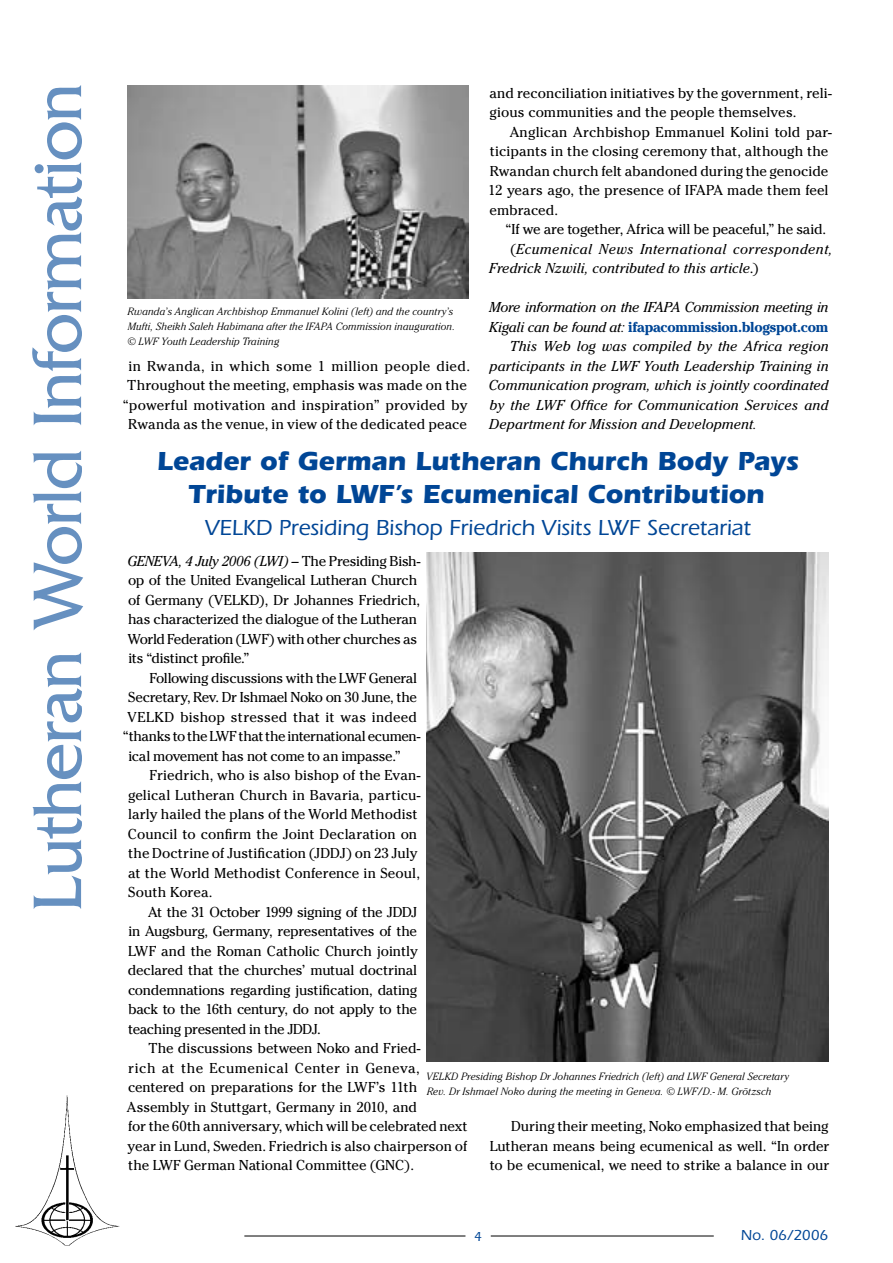
<style>
.page{position:relative;width:893px;height:1263px;background:#fff}
.page>*{position:absolute;margin:0;border:0;box-sizing:border-box;transform-origin:0 0}
.t1{font:72px "Friz Quadrata";letter-spacing:-.02em;color:#6690c0}
.t2{font:700 27px/33px "Itc Eras";letter-spacing:-.005em;color:#004696;text-align:center}
.t3{font:500 22.5px "Itc Eras";letter-spacing:-.005em;color:#004696}
.t4{font:500 15px "Itc Eras";color:#004696}
.t5{font:14.25px/19.5px "Cheltenham";letter-spacing:-.005em;color:#000}
.t6{font:14.25px/19.5px "Cheltenham";letter-spacing:-.025em;color:#000}
.t7{font:italic 14.25px "Cheltenham";letter-spacing:.005em;color:#000}
.t8{font:14.25px "Cheltenham";letter-spacing:-.03em;color:#000}
.t9{font:700 14.25px "Cheltenham";letter-spacing:-.015em;color:#004696}
.t10{font:italic 14.25px "Cheltenham";letter-spacing:-.02em;color:#000}
.t11{font:italic 14.25px "Cheltenham";letter-spacing:.03em;color:#000}
.t12{font:14.25px "Cheltenham";letter-spacing:.035em;color:#000}
.t13{font:italic 300 10.5px/15px "Cheltenham";letter-spacing:.015em;color:#000}
.s1{font-style:normal}
.s2{font-weight:400;font-style:italic;color:#000}
.s3{font-style:italic}
</style>
<div class="page">
<hr style="left:491px;top:1235px;width:223px;height:1px;background:#000">
<hr style="left:244px;top:1235px;width:221px;height:1px;background:#000">
<img style="left:15px;top:1095px;width:105px;height:151px">
<img style="left:127px;top:85px;width:341px;height:214px">
<img style="left:426px;top:553px;width:403px;height:508px">
<h1 class="t1" style="left:17px;top:912px;width:830px;rotate:-90deg">Lutheran World Information</h1>
<p class="t13" style="left:127px;top:304px;width:329px">Rwanda’s Anglican Archbishop Emmanuel Kolini (left) and the country’s<br>Mufti, Sheikh Saleh Habimana after the IFAPA Commission inauguration. © LWF Youth Leadership Training</p>
<p class="t5" style="left:123px;top:356px;width:349px;text-align:center">in Rwanda, in which some 1 million people died.<br>Throughout the meeting, emphasis was made on the “powerful motivation and inspiration” provided by Rwanda as the venue, in view of the dedicated peace</p>
<p class="t5" style="left:489px;top:83px;width:344px">and reconciliation initiatives by the government, reli&shy;gious communities and the people themselves.</p>
<p class="t5" style="left:488px;top:122px;width:345px;text-indent:22px">Anglican Archbishop Emmanuel Kolini told par&shy;ticipants in the closing ceremony that, although the Rwandan church felt abandoned during the genocide 12 years ago, the presence of IFAPA made them feel embraced.</p>
<p class="t5" style="left:506px;top:219px;width:322px">“If we are together, Africa will be peaceful,” he said.</p>
<p class="t11" style="left:510px;top:240px;width:324px"><span class="s1">(</span>Ecumenical News International correspondent,</p>
<p class="t7" style="left:489px;top:260px;width:271px">Fredrick Nzwili, contributed to this article<span class="s1">.)</span></p>
<p class="t10" style="left:489px;top:299px;width:341px">More information on the IFAPA Commission meeting in</p>
<p class="t9" style="left:489px;top:318px;width:340px"><span class="s2">Kigali can be found at:</span> ifapacommission.blogspot.com</p>
<p class="t7" style="left:510px;top:338px;width:320px">This Web log was compiled by the Africa region</p>
<p class="t7" style="left:490px;top:357px;width:341px">participants in the LWF Youth Leadership Training in</p>
<p class="t7" style="left:489px;top:377px;width:341px">Communication program, which is jointly coordinated</p>
<p class="t7" style="left:490px;top:396px;width:340px">by the LWF Office for Communication Services and</p>
<p class="t7" style="left:489px;top:416px;width:269px">Department for Mission and Development.</p>
<h2 class="t2" style="left:157px;top:444px;width:643px">Leader of German Lutheran Church Body Pays<br>Tribute to LWF’s Ecumenical Contribution</h2>
<h3 class="t3" style="left:205px;top:515px;width:547px">VELKD Presiding Bishop Friedrich Visits LWF Secretariat</h3>
<p class="t6" style="left:127px;top:551px;width:295px"><span class="s3">GENEVA, 4 July 2006 (LWI) –</span> The Presiding Bish&shy;op of the United Evangelical Lutheran Church of Germany (VELKD), Dr Johannes Friedrich, has characterized the dialogue of the Lutheran World Federation (LWF) with other churches as its “distinct profile.”</p>
<p class="t6" style="left:150px;top:668px;width:269px">Following discussions with the LWF General</p>
<p class="t6" style="left:128px;top:687px;width:290px">Secretary, Rev. Dr Ishmael Noko on 30 June, the</p>
<p class="t5" style="left:127px;top:707px;width:291px">VELKD bishop stressed that it was indeed</p>
<p class="t8" style="left:123px;top:728px;width:299px">“thanks to the LWF that the international ecumen-</p>
<p class="t8" style="left:128px;top:747px;width:274px">ical movement has not come to an impasse.”</p>
<p class="t5" style="left:150px;top:765px;width:273px">Friedrich, who is also bishop of the Evan-</p>
<p class="t5" style="left:128px;top:785px;width:294px">gelical Lutheran Church in Bavaria, particu-</p>
<p class="t5" style="left:128px;top:804px;width:291px">larly hailed the plans of the World Methodist</p>
<p class="t5" style="left:128px;top:824px;width:291px">Council to confirm the Joint Declaration on</p>
<p class="t5" style="left:128px;top:843px;width:291px">the Doctrine of Justification (JDDJ) on 23 July</p>
<p class="t5" style="left:128px;top:863px;width:294px">at the World Methodist Conference in Seoul,</p>
<p class="t5" style="left:128px;top:882px;width:86px">South Korea.</p>
<p class="t5" style="left:148px;top:902px;width:270px">At the 31 October 1999 signing of the JDDJ</p>
<p class="t6" style="left:128px;top:921px;width:290px">in Augsburg, Germany, representatives of the</p>
<p class="t5" style="left:128px;top:941px;width:291px">LWF and the Roman Catholic Church jointly</p>
<p class="t5" style="left:128px;top:960px;width:291px">declared that the churches’ mutual doctrinal</p>
<p class="t5" style="left:128px;top:980px;width:291px">condemnations regarding justification, dating</p>
<p class="t6" style="left:128px;top:999px;width:290px">back to the 16th century, do not apply to the</p>
<p class="t6" style="left:128px;top:1019px;width:194px">teaching presented in the JDDJ.</p>
<p class="t5" style="left:149px;top:1038px;width:273px">The discussions between Noko and Fried-</p>
<p class="t12" style="left:128px;top:1059px;width:293px">rich at the Ecumenical Center in Geneva,</p>
<p class="t5" style="left:128px;top:1077px;width:291px">centered on preparations for the LWF’s 11th</p>
<p class="t5" style="left:127px;top:1097px;width:292px">Assembly in Stuttgart, Germany in 2010, and</p>
<p class="t5" style="left:128px;top:1116px;width:341px">for the 60th anniversary, which will be celebrated next</p>
<p class="t5" style="left:128px;top:1136px;width:341px">year in Lund, Sweden. Friedrich is also chairperson of</p>
<p class="t5" style="left:128px;top:1155px;width:287px">the LWF German National Committee (GNC).</p>
<p class="t13" style="left:426px;top:1069px;width:364px">VELKD Presiding Bishop Dr Johannes Friedrich (left) and LWF General Secretary<br>Rev. Dr Ishmael Noko during the meeting in Geneva. © LWF/D.- M. Grötzsch</p>
<p class="t5" style="left:490px;top:1116px;width:341px;text-align:justify;text-indent:21px">During their meeting, Noko emphasized that being Lutheran means being ecumenical as well. “In order to be ecumenical, we need to strike a balance in our</p>
<p class="t4" style="left:741px;top:1227px;width:89px">No. 06/2006</p>
</div>
